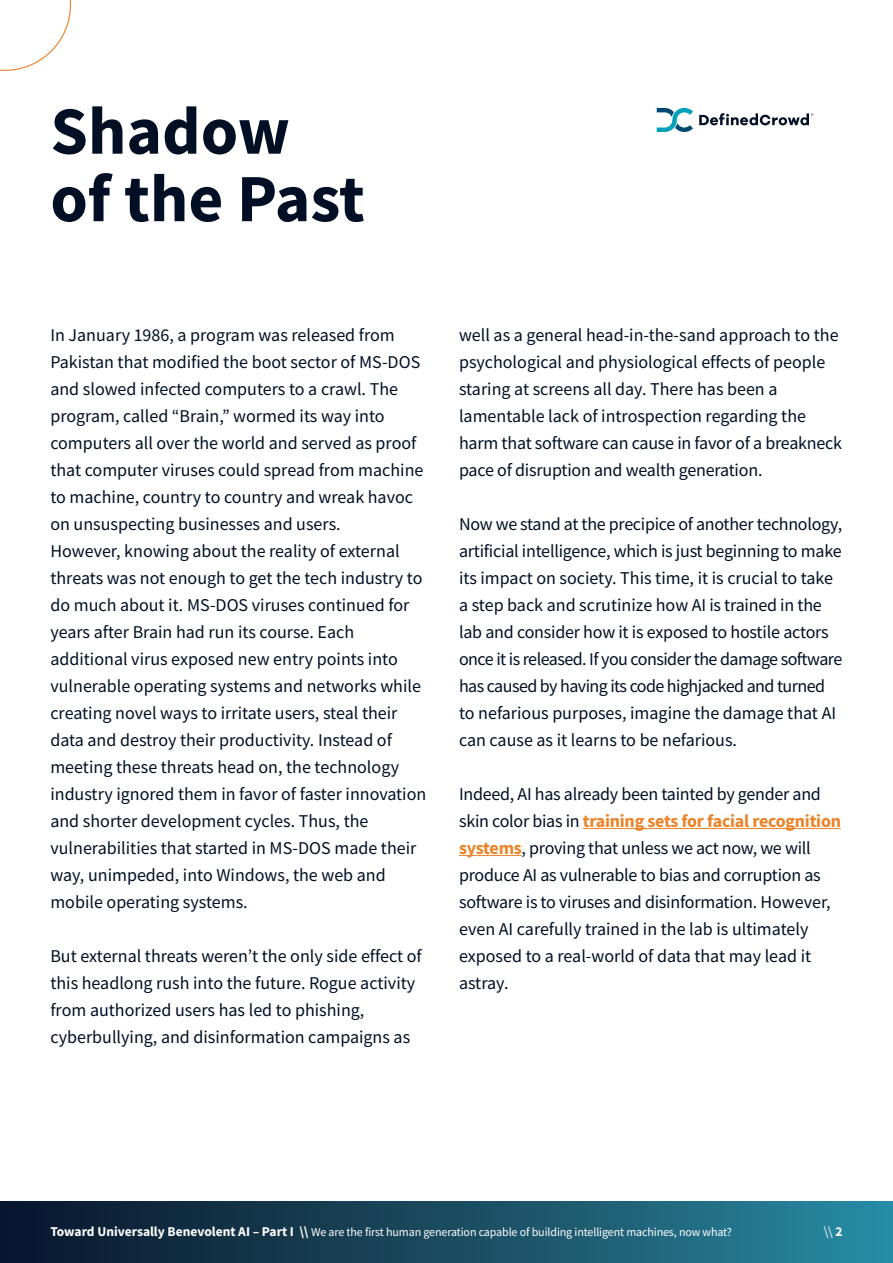
<style>
.page{position:relative;width:893px;height:1263px;background:#fff}
.page>*{position:absolute;margin:0;border:0;box-sizing:border-box;transform-origin:0 0}
.t1{font:700 67.5px/67.5px "Mada";color:#000f24}
.t2{font:18px/27px "Mada";color:#000f24}
.t3{font:13.5px "Mada";color:#fff}
.t4{font:12px "Mada";letter-spacing:-.01em;color:#fff}
.s1{font-weight:700;color:#ed8328}
.s2{font-weight:700;font-size:13.5px}
.s3{font-weight:700}
</style>
<div class="page">
<div style="left:0;top:1202px;width:893px;height:61px;background:linear-gradient(to right,#0a1227,#29889f)"></div>
<hr style="left:583px;top:828px;width:258px;height:1px;background:#ed8328">
<hr style="left:459px;top:855px;width:63px;height:1px;background:#ed8328">
<svg style="left:0;top:0;width:71px;height:71px"></svg>
<svg style="left:699px;top:113px;width:114px;height:12px"></svg>
<svg style="left:657px;top:108px;width:36px;height:24px"></svg>
<h1 class="t1" style="left:50px;top:102px;width:316px">Shadow of the Past</h1>
<p class="t2" style="left:50px;top:322px;width:377px">In January 1986, a program was released from Pakistan that modified the boot sector of MS-DOS and slowed infected computers to a crawl. The program, called “Brain,” wormed its way into computers all over the world and served as proof that computer viruses could spread from machine to machine, country to country and wreak havoc on unsuspecting businesses and users.<br>However, knowing about the reality of external threats was not enough to get the tech industry to do much about it. MS-DOS viruses continued for years after Brain had run its course. Each additional virus exposed new entry points into vulnerable operating systems and networks while creating novel ways to irritate users, steal their data and destroy their productivity. Instead of meeting these threats head on, the technology industry ignored them in favor of faster innovation and shorter development cycles. Thus, the vulnerabilities that started in MS-DOS made their way, unimpeded, into Windows, the web and mobile operating systems.</p>
<p class="t2" style="left:50px;top:943px;width:373px">But external threats weren’t the only side effect of this headlong rush into the future. Rogue activity from authorized users has led to phishing, cyberbullying, and disinformation campaigns as</p>
<p class="t2" style="left:459px;top:322px;width:385px">well as a general head-in-the-sand approach to the psychological and physiological effects of people staring at screens all day. There has been a lamentable lack of introspection regarding the harm that software can cause in favor of a breakneck pace of disruption and wealth generation.</p>
<p class="t2" style="left:459px;top:511px;width:385px">Now we stand at the precipice of another technology, artificial intelligence, which is just beginning to make its impact on society. This time, it is crucial to take a step back and scrutinize how AI is trained in the lab and consider how it is exposed to hostile actors once it is released. If you consider the damage software has caused by having its code highjacked and turned to nefarious purposes, imagine the damage that AI can cause as it learns to be nefarious.</p>
<p class="t2" style="left:459px;top:781px;width:383px">Indeed, AI has already been tainted by gender and skin color bias in <span class="s1">training sets for facial recognition systems</span>, proving that unless we act now, we will produce AI as vulnerable to bias and corruption as software is to viruses and disinformation. However, even AI carefully trained in the lab is ultimately exposed to a real-world of data that may lead it astray.</p>
<p class="t4" style="left:50px;top:1225px;width:683px"><span class="s2">Toward Universally Benevolent AI – Part I \\</span> We are the first human generation capable of building intelligent machines, now what?</p>
<p class="t3" style="left:824px;top:1224px;width:20px">\\ <span class="s3">2</span></p>
</div>
